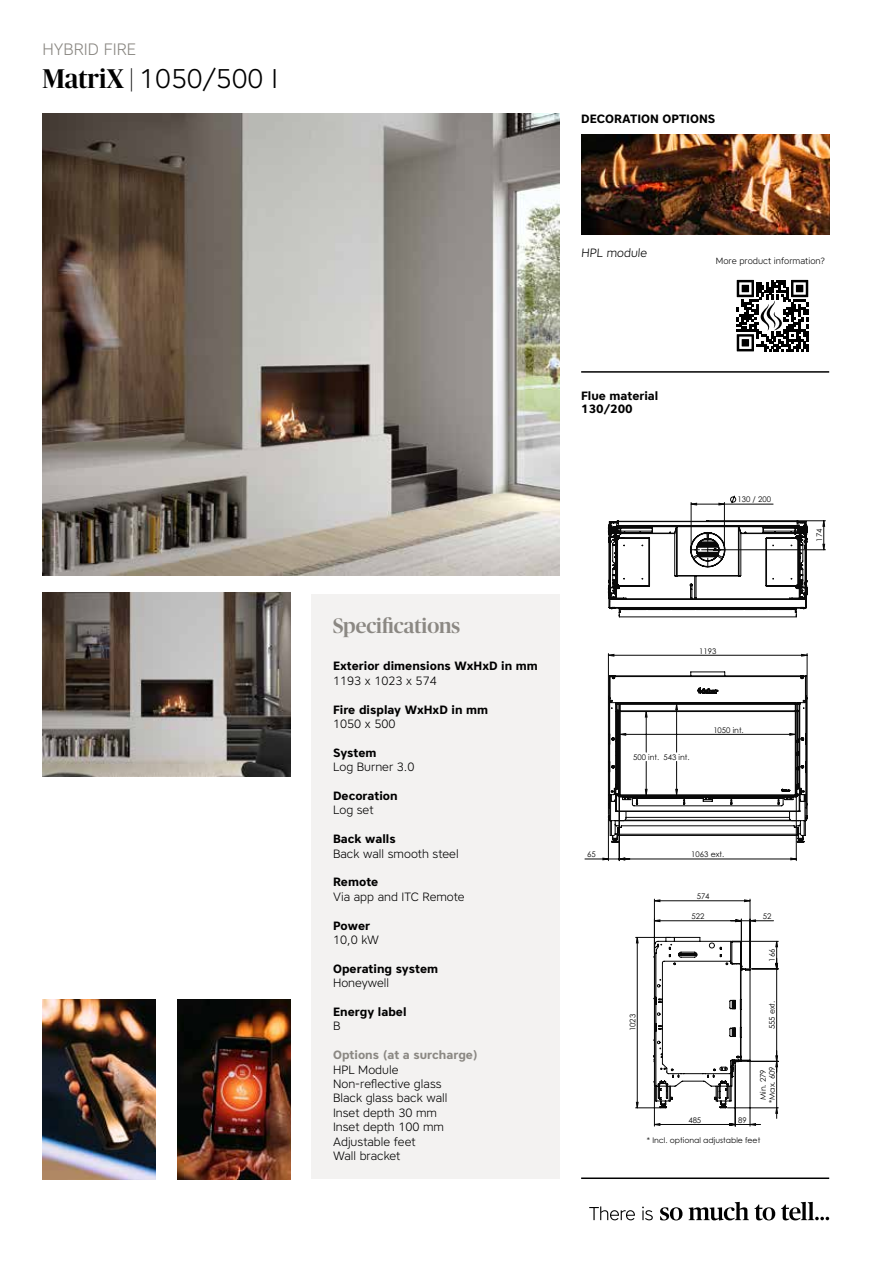
<style>
.page{position:relative;width:893px;height:1263px;background:#fff}
.page>*{position:absolute;margin:0;border:0;box-sizing:border-box;transform-origin:0 0}
.t1{font:300 27px "Core Sans A35";color:#000}
.t2{font:500 21px "Publico Banner";color:#8b8883}
.t3{font:300 16.5px "Core Sans A35";color:#8b8883}
.t4{font:300 12px/14.4px "Core Sans A35";color:#000}
.t5{font:700 12px/13.5px "Core Sans A65";color:#000}
.t6{font:700 12px "Core Sans A65";color:#8b8883}
.t7{font:300 9px "Core Sans A35";color:#000}
.t8{font:7.8px/9.3px "Century Gothic";color:#090909;text-align:center}
.s1{font-family:"Publico Banner";font-weight:500}
</style>
<div class="page">
<hr style="left:581px;top:371px;width:248px;height:2px;background:#000">
<div style="left:312px;top:594px;width:248px;height:585px;background:#f3f2f1"></div>
<img style="left:43px;top:114px;width:517px;height:461px">
<hr style="left:608px;top:819px;width:1px;height:42px;background:#090909">
<hr style="left:619px;top:796px;width:1px;height:65px;background:#090909">
<hr style="left:796px;top:796px;width:1px;height:65px;background:#090909">
<svg style="left:585px;top:654px;width:223px;height:206px"></svg>
<svg style="left:636px;top:899px;width:142px;height:227px"></svg>
<svg style="left:608px;top:495px;width:217px;height:122px"></svg>
<svg style="left:737px;top:280px;width:71px;height:71px"></svg>
<img style="left:43px;top:593px;width:248px;height:184px">
<img style="left:581px;top:135px;width:248px;height:99px">
<img style="left:178px;top:999px;width:113px;height:180px">
<img style="left:43px;top:999px;width:113px;height:180px">
<hr style="left:581px;top:1177px;width:248px;height:2px;background:#000">
<svg style="left:589px;top:1202px;width:240px;height:18px"></svg>
<h3 class="t3" style="left:43px;top:38px;width:95px">HYBRID FIRE</h3>
<h1 class="t1" style="left:43px;top:61px;width:237px"><span class="s1">MatriX |</span> 1050/500 I</h1>
<p class="t5" style="left:581px;top:111px;width:136px">DECORATION OPTIONS</p>
<p class="t4" style="left:581px;top:245px;width:69px">HPL module</p>
<p class="t7" style="left:716px;top:255px;width:111px">More product information?</p>
<h2 class="t2" style="left:333px;top:611px;width:129px">Specifications</h2>
<p class="t5" style="left:333px;top:659px;width:206px">Exterior dimensions WxHxD in mm</p>
<p class="t4" style="left:333px;top:673px;width:105px">1193 x 1023 x 574</p>
<p class="t5" style="left:333px;top:702px;width:157px">Fire display WxHxD in mm</p>
<p class="t4" style="left:333px;top:716px;width:64px">1050 x 500</p>
<p class="t5" style="left:333px;top:745px;width:45px">System</p>
<p class="t4" style="left:333px;top:759px;width:83px">Log Burner 3.0</p>
<p class="t5" style="left:333px;top:789px;width:66px">Decoration</p>
<p class="t4" style="left:333px;top:803px;width:42px">Log set</p>
<p class="t5" style="left:333px;top:832px;width:64px">Back walls</p>
<p class="t4" style="left:333px;top:846px;width:127px">Back wall smooth steel</p>
<p class="t5" style="left:333px;top:875px;width:47px">Remote</p>
<p class="t4" style="left:333px;top:889px;width:133px">Via app and ITC Remote</p>
<p class="t5" style="left:333px;top:918px;width:38px">Power</p>
<p class="t4" style="left:333px;top:932px;width:47px">10,0 kW</p>
<p class="t5" style="left:333px;top:961px;width:107px">Operating system</p>
<p class="t4" style="left:333px;top:975px;width:58px">Honeywell</p>
<p class="t5" style="left:333px;top:1005px;width:75px">Energy label</p>
<p class="t4" style="left:333px;top:1019px;width:9px">B</p>
<p class="t6" style="left:333px;top:1047px;width:146px">Options (at a surcharge)</p>
<p class="t4" style="left:333px;top:1062px;width:116px">HPL Module<br>Non-reflective glass<br>Black glass back wall<br>Inset depth 30 mm<br>Inset depth 100 mm<br>Adjustable feet<br>Wall bracket</p>
<p class="t5" style="left:581px;top:388px;width:79px">Flue material<br>130/200</p>
<p class="t8" style="left:737px;top:495px;width:35px">130 / 200</p>
<p class="t8" style="left:814px;top:542px;width:14px;rotate:-90deg">174</p>
<p class="t8" style="left:699px;top:646px;width:19px">1193</p>
<p class="t8" style="left:633px;top:752px;width:58px">500 int. 543 int.</p>
<p class="t8" style="left:713px;top:725px;width:32px">1050 int.</p>
<p class="t8" style="left:587px;top:850px;width:10px">65</p>
<p class="t8" style="left:691px;top:850px;width:34px">1063 ext.</p>
<p class="t8" style="left:697px;top:891px;width:14px">574</p>
<p class="t8" style="left:691px;top:911px;width:14px">522</p>
<p class="t8" style="left:763px;top:911px;width:10px">52</p>
<p class="t8" style="left:767px;top:961px;width:14px;rotate:-90deg">166</p>
<p class="t8" style="left:628px;top:1031px;width:19px;rotate:-90deg">1023</p>
<p class="t8" style="left:767px;top:1029px;width:30px;rotate:-90deg">555 ext.</p>
<p class="t8" style="left:688px;top:1115px;width:14px">485</p>
<p class="t8" style="left:738px;top:1115px;width:10px">89</p>
<p class="t8" style="left:758px;top:1103px;width:38px;rotate:-90deg">Min. 279 *Max. 609</p>
<p class="t8" style="left:647px;top:1135px;width:115px">* Incl. optional adjustable feet</p>
</div>
